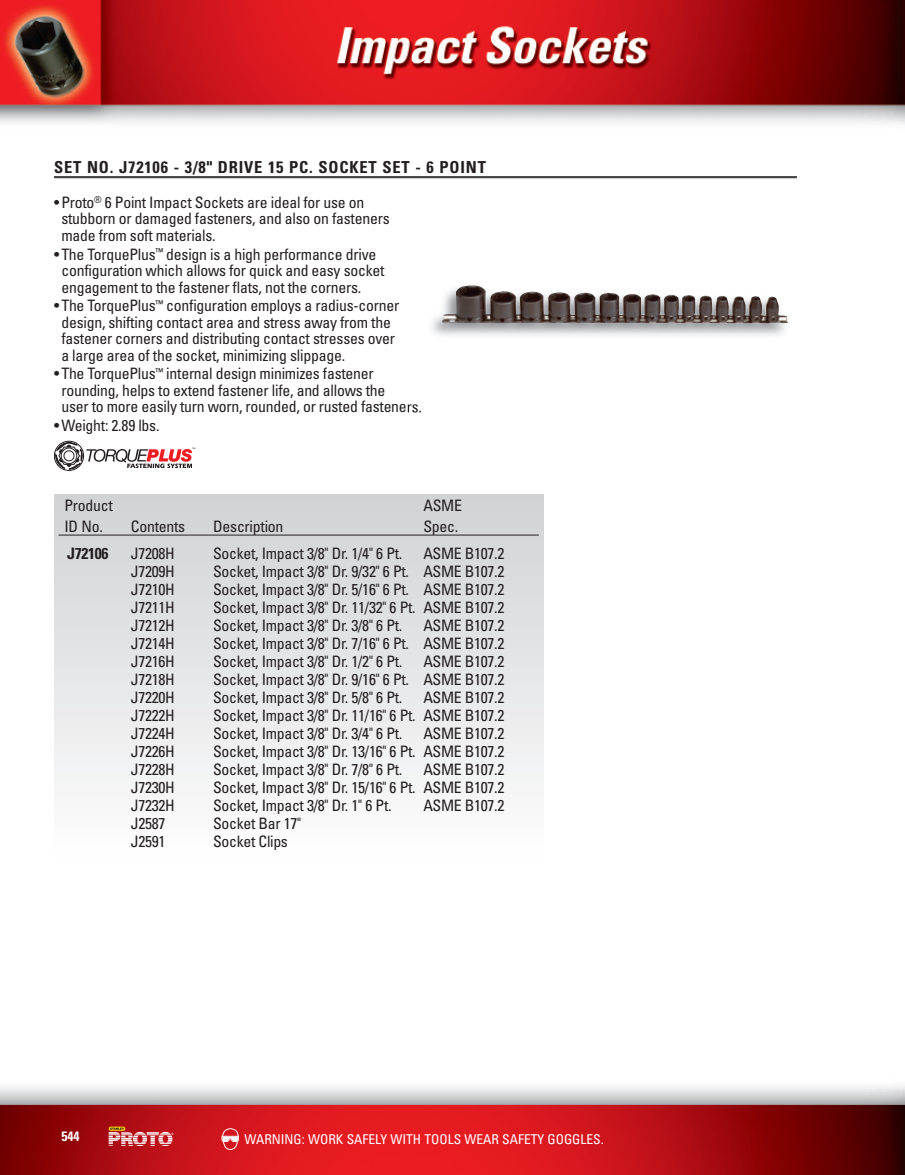
<style>
.page{position:relative;width:905px;height:1175px;background:#fff}
.page>*{position:absolute;margin:0;border:0;box-sizing:border-box;transform-origin:0 0}
.t1{font:700 condensed 16.5px "Univers";letter-spacing:.05em;color:#231f20}
.t2{font:condensed 15.75px/16.5px "Univers";letter-spacing:-.015em;color:#231f20}
.t3{font:700 condensed 15.75px "Univers";letter-spacing:-.02em;color:#231f20}
.t4{font:condensed 13.5px "Univers";color:#fff}
.t5{font:700 condensed 13.5px "Univers";color:#fff}
</style>
<div class="page">
<div style="left:54px;top:441px;width:30px;height:30px;border:1px solid #231f20;border-radius:50%"></div>
<svg style="left:55px;top:442px;width:140px;height:27px"></svg>
<img style="left:0;top:1086px;width:904px;height:88px">
<img style="left:0;top:0;width:904px;height:125px">
<svg style="left:109px;top:1126px;width:64px;height:20px"></svg>
<svg style="left:221px;top:1128px;width:18px;height:21px"></svg>
<hr style="left:54px;top:176px;width:742px;height:1px;background:#231f20">
<hr style="left:54px;top:177px;width:742px;height:1px;background:#231f20">
<img style="left:407px;top:315px;width:380px;height:98px">
<img style="left:441px;top:285px;width:347px;height:38px">
<div style="left:54px;top:494px;width:489px;height:363px;background:linear-gradient(to bottom,#d0d1d4,#fdfefe)"></div>
<hr style="left:58px;top:534px;width:480px;height:1px;background:#231f20">
<p class="t1" style="left:54px;top:161px;width:433px">SET NO. J72106 - 3/8" DRIVE 15 PC. SOCKET SET - 6 POINT</p>
<p class="t2" style="left:61px;top:195px;width:330px;text-indent:-7px">• Proto<sup>®</sup> 6 Point Impact Sockets are ideal for use on stubborn or damaged fasteners, and also on fasteners made from soft materials.</p>
<p class="t2" style="left:61px;top:247px;width:324px;text-indent:-7px">• The TorquePlus<sup>™</sup> design is a high performance drive configuration which allows for quick and easy socket engagement to the fastener flats, not the corners.</p>
<p class="t2" style="left:61px;top:299px;width:339px;text-indent:-7px">• The TorquePlus<sup>™</sup> configuration employs a radius-corner design, shifting contact area and stress away from the fastener corners and distributing contact stresses over a large area of the socket, minimizing slippage.</p>
<p class="t2" style="left:61px;top:367px;width:362px;text-indent:-7px">• The TorquePlus<sup>™</sup> internal design minimizes fastener rounding, helps to extend fastener life, and allows the<br>user to more easily turn worn, rounded, or rusted fasteners.</p>
<p class="t2" style="left:54px;top:418px;width:107px">• Weight: 2.89 lbs.</p>
<p class="t2" style="left:64px;top:496px;width:50px;line-height:21px">Product<br>ID No.</p>
<p class="t2" style="left:131px;top:519px;width:56px">Contents</p>
<p class="t2" style="left:213px;top:519px;width:72px">Description</p>
<p class="t2" style="left:423px;top:496px;width:40px;line-height:21px">ASME<br>Spec.</p>
<p class="t3" style="left:67px;top:547px;width:43px">J72106</p>
<p class="t2" style="left:131px;top:546px;width:45px">J7208H</p>
<p class="t2" style="left:213px;top:546px;width:191px">Socket, Impact 3/8" Dr. 1/4" 6 Pt.</p>
<p class="t2" style="left:423px;top:546px;width:83px">ASME B107.2</p>
<p class="t2" style="left:131px;top:564px;width:45px">J7209H</p>
<p class="t2" style="left:213px;top:564px;width:293px">Socket, Impact 3/8" Dr. 9/32" 6 Pt. ASME B107.2</p>
<p class="t2" style="left:131px;top:582px;width:45px">J7210H</p>
<p class="t2" style="left:213px;top:582px;width:293px">Socket, Impact 3/8" Dr. 5/16" 6 Pt. ASME B107.2</p>
<p class="t2" style="left:131px;top:600px;width:45px">J7211H</p>
<p class="t2" style="left:213px;top:600px;width:293px">Socket, Impact 3/8" Dr. 11/32" 6 Pt. ASME B107.2</p>
<p class="t2" style="left:131px;top:618px;width:45px">J7212H</p>
<p class="t2" style="left:213px;top:618px;width:191px">Socket, Impact 3/8" Dr. 3/8" 6 Pt.</p>
<p class="t2" style="left:423px;top:618px;width:83px">ASME B107.2</p>
<p class="t2" style="left:131px;top:636px;width:45px">J7214H</p>
<p class="t2" style="left:213px;top:636px;width:293px">Socket, Impact 3/8" Dr. 7/16" 6 Pt. ASME B107.2</p>
<p class="t2" style="left:131px;top:654px;width:45px">J7216H</p>
<p class="t2" style="left:213px;top:654px;width:191px">Socket, Impact 3/8" Dr. 1/2" 6 Pt.</p>
<p class="t2" style="left:423px;top:654px;width:83px">ASME B107.2</p>
<p class="t2" style="left:131px;top:672px;width:45px">J7218H</p>
<p class="t2" style="left:213px;top:672px;width:293px">Socket, Impact 3/8" Dr. 9/16" 6 Pt. ASME B107.2</p>
<p class="t2" style="left:131px;top:690px;width:45px">J7220H</p>
<p class="t2" style="left:213px;top:690px;width:191px">Socket, Impact 3/8" Dr. 5/8" 6 Pt.</p>
<p class="t2" style="left:423px;top:690px;width:83px">ASME B107.2</p>
<p class="t2" style="left:131px;top:708px;width:45px">J7222H</p>
<p class="t2" style="left:213px;top:708px;width:293px">Socket, Impact 3/8" Dr. 11/16" 6 Pt. ASME B107.2</p>
<p class="t2" style="left:131px;top:726px;width:45px">J7224H</p>
<p class="t2" style="left:213px;top:726px;width:191px">Socket, Impact 3/8" Dr. 3/4" 6 Pt.</p>
<p class="t2" style="left:423px;top:726px;width:83px">ASME B107.2</p>
<p class="t2" style="left:131px;top:744px;width:45px">J7226H</p>
<p class="t2" style="left:213px;top:744px;width:293px">Socket, Impact 3/8" Dr. 13/16" 6 Pt. ASME B107.2</p>
<p class="t2" style="left:131px;top:762px;width:45px">J7228H</p>
<p class="t2" style="left:213px;top:762px;width:191px">Socket, Impact 3/8" Dr. 7/8" 6 Pt.</p>
<p class="t2" style="left:423px;top:762px;width:83px">ASME B107.2</p>
<p class="t2" style="left:131px;top:780px;width:45px">J7230H</p>
<p class="t2" style="left:213px;top:780px;width:293px">Socket, Impact 3/8" Dr. 15/16" 6 Pt. ASME B107.2</p>
<p class="t2" style="left:131px;top:798px;width:45px">J7232H</p>
<p class="t2" style="left:213px;top:798px;width:180px">Socket, Impact 3/8" Dr. 1" 6 Pt.</p>
<p class="t2" style="left:423px;top:798px;width:83px">ASME B107.2</p>
<p class="t2" style="left:131px;top:816px;width:36px">J2587</p>
<p class="t2" style="left:213px;top:816px;width:89px">Socket Bar 17"</p>
<p class="t2" style="left:131px;top:834px;width:36px">J2591</p>
<p class="t2" style="left:213px;top:834px;width:76px">Socket Clips</p>
<p class="t5" style="left:62px;top:1131px;width:19px">544</p>
<p class="t4" style="left:244px;top:1134px;width:360px">WARNING: WORK SAFELY WITH TOOLS WEAR SAFETY GOGGLES.</p>
</div>
